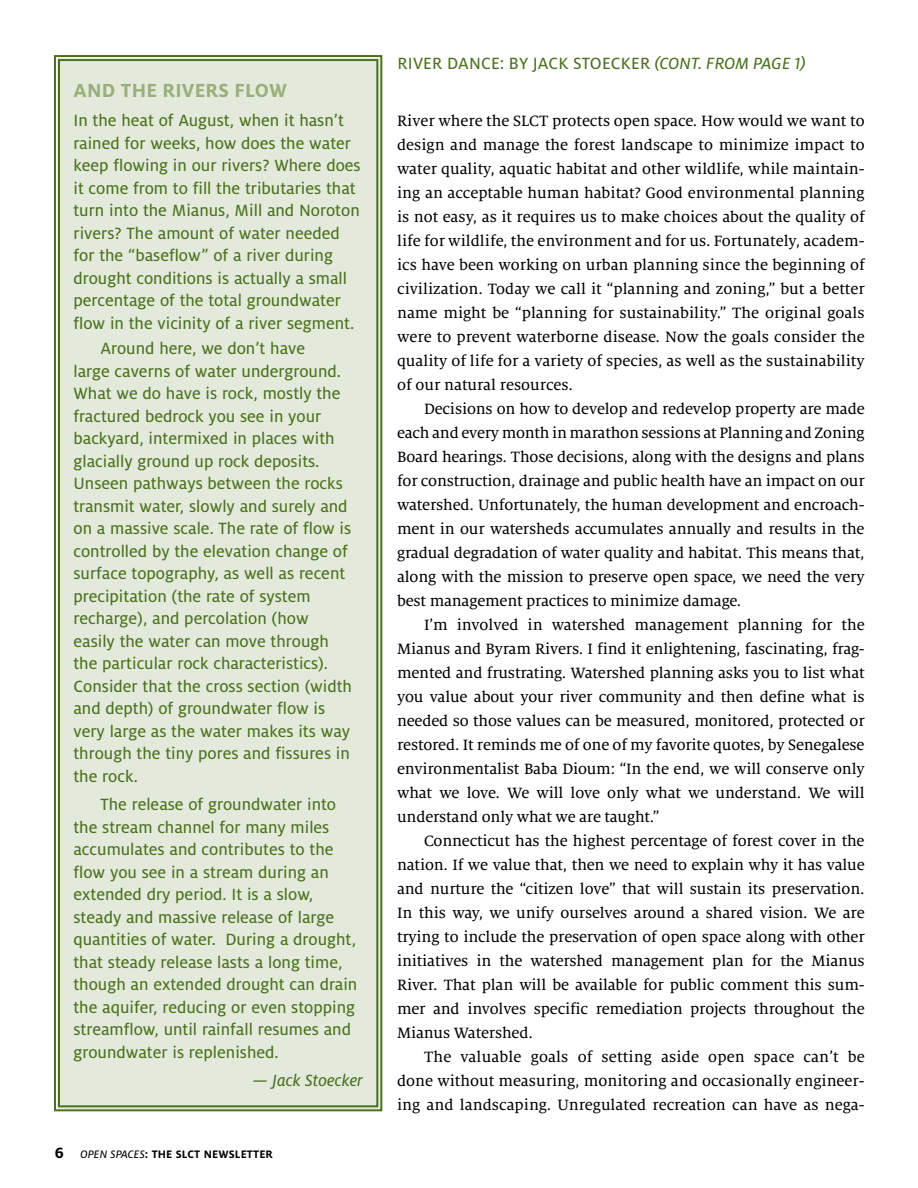
<style>
.page{position:relative;width:918px;height:1188px;background:#fff}
.page>*{position:absolute;margin:0;border:0;box-sizing:border-box;transform-origin:0 0}
.t1{font:700 21px "Milo OT";letter-spacing:.01em;color:#99ae7a}
.t2{font:18px/22.5px "Milo OT Text";color:#4b711d}
.t3{font:18px "Milo OT Text Ita";color:#4b711d}
.t4{font:16.5px/24px "Milo Serif OT Text";letter-spacing:-.01em;color:#000;text-align:justify}
.t5{font:700 16.5px "Milo OT";color:#000}
.t6{font:700 12px "Milo OT";letter-spacing:.01em;color:#000}
.s1{font-family:"Milo OT Text Ita";font-weight:400}
</style>
<div class="page">
<div style="left:54px;top:55px;width:329px;height:1057px;background:#e3eadc"></div>
<div style="left:58px;top:59px;width:320px;height:1048px;border:2px solid #4b711d"></div>
<p class="t1" style="left:74px;top:78px;width:60px">AND THE</p>
<p class="t1" style="left:163px;top:78px;width:44px">RIVERS</p>
<p class="t1" style="left:234px;top:78px;width:52px">FLOW</p>
<p class="t2" style="left:74px;top:109px;width:289px">In the heat of August, when it hasn’t rained for weeks, how does the water keep flowing in our rivers? Where does it come from to fill the tributaries that turn into the Mianus, Mill and Noroton rivers? The amount of water needed for the “baseflow” of a river during drought conditions is actually a small percentage of the total groundwater flow in the vicinity of a river segment.</p>
<p class="t2" style="left:74px;top:337px;width:280px;text-indent:27px">Around here, we don’t have<br>large caverns of water underground.<br>What we do have is rock, mostly the fractured bedrock you see in your backyard, intermixed in places with glacially ground up rock deposits.<br>Unseen pathways between the rocks transmit water, slowly and surely and on a massive scale. The rate of flow is controlled by the elevation change of surface topography, as well as recent precipitation (the rate of system recharge), and percolation (how easily the water can move through the particular rock characteristics).<br>Consider that the cross section (width and depth) of groundwater flow is very large as the water makes its way through the tiny pores and fissures in the rock.</p>
<p class="t2" style="left:74px;top:793px;width:285px;text-indent:27px">The release of groundwater into the stream channel for many miles accumulates and contributes to the flow you see in a stream during an extended dry period. It is a slow, steady and massive release of large quantities of water. During a drought, that steady release lasts a long time, though an extended drought can drain the aquifer, reducing or even stopping streamflow, until rainfall resumes and groundwater is replenished.</p>
<p class="t3" style="left:253px;top:1070px;width:112px">— JACK STOECKER</p>
<p class="t5" style="left:55px;top:1143px;width:11px">6</p>
<p class="t6" style="left:80px;top:1147px;width:194px"><span class="s1">OPEN SPACES</span>: THE SLCT NEWSLETTER</p>
<p class="t2" style="left:398px;top:53px;width:152px">RIVER DANCE: BY Jack</p>
<p class="t2" style="left:573px;top:53px;width:20px">Stoecker</p>
<p class="t3" style="left:655px;top:54px;width:153px">(CONT. FROM PAGE 1)</p>
<p class="t4" style="left:397px;top:109px;width:469px">River where the SLCT protects open space. How would we want to design and manage the forest landscape to minimize impact to water quality, aquatic habitat and other wildlife, while maintain&shy;ing an acceptable human habitat? Good environmental planning is not easy, as it requires us to make choices about the quality of life for wildlife, the environment and for us. Fortunately, academ&shy;ics have been working on urban planning since the beginning of civilization. Today we call it “planning and zoning,” but a better name might be “planning for sustainability.” The original goals were to prevent waterborne disease. Now the goals consider the quality of life for a variety of species, as well as the sustainability of our natural resources.</p>
<p class="t4" style="left:397px;top:397px;width:469px;text-indent:27px">Decisions on how to develop and redevelop property are made each and every month in marathon sessions at Planning and Zoning Board hearings. Those decisions, along with the designs and plans for construction, drainage and public health have an impact on our watershed. Unfortunately, the human development and encroach&shy;ment in our watersheds accumulates annually and results in the gradual degradation of water quality and habitat. This means that, along with the mission to preserve open space, we need the very best management practices to minimize damage.</p>
<p class="t4" style="left:397px;top:613px;width:469px;text-indent:27px">I’m involved in watershed management planning for the Mianus and Byram Rivers. I find it enlightening, fascinating, frag&shy;mented and frustrating. Watershed planning asks you to list what you value about your river community and then define what is needed so those values can be measured, monitored, protected or restored. It reminds me of one of my favorite quotes, by Senegalese environmentalist Baba Dioum: “In the end, we will conserve only what we love. We will love only what we understand. We will understand only what we are taught.”</p>
<p class="t4" style="left:397px;top:829px;width:469px;text-indent:27px">Connecticut has the highest percentage of forest cover in the nation. If we value that, then we need to explain why it has value and nurture the “citizen love” that will sustain its preservation.<br>In this way, we unify ourselves around a shared vision. We are trying to include the preservation of open space along with other initiatives in the watershed management plan for the Mianus River. That plan will be available for public comment this sum&shy;mer and involves specific remediation projects throughout the Mianus Watershed.</p>
<p class="t4" style="left:397px;top:1045px;width:469px;text-indent:27px">The valuable goals of setting aside open space can’t be done without measuring, monitoring and occasionally engineer&shy;ing and landscaping. Unregulated recreation can have as nega-</p>
</div>
